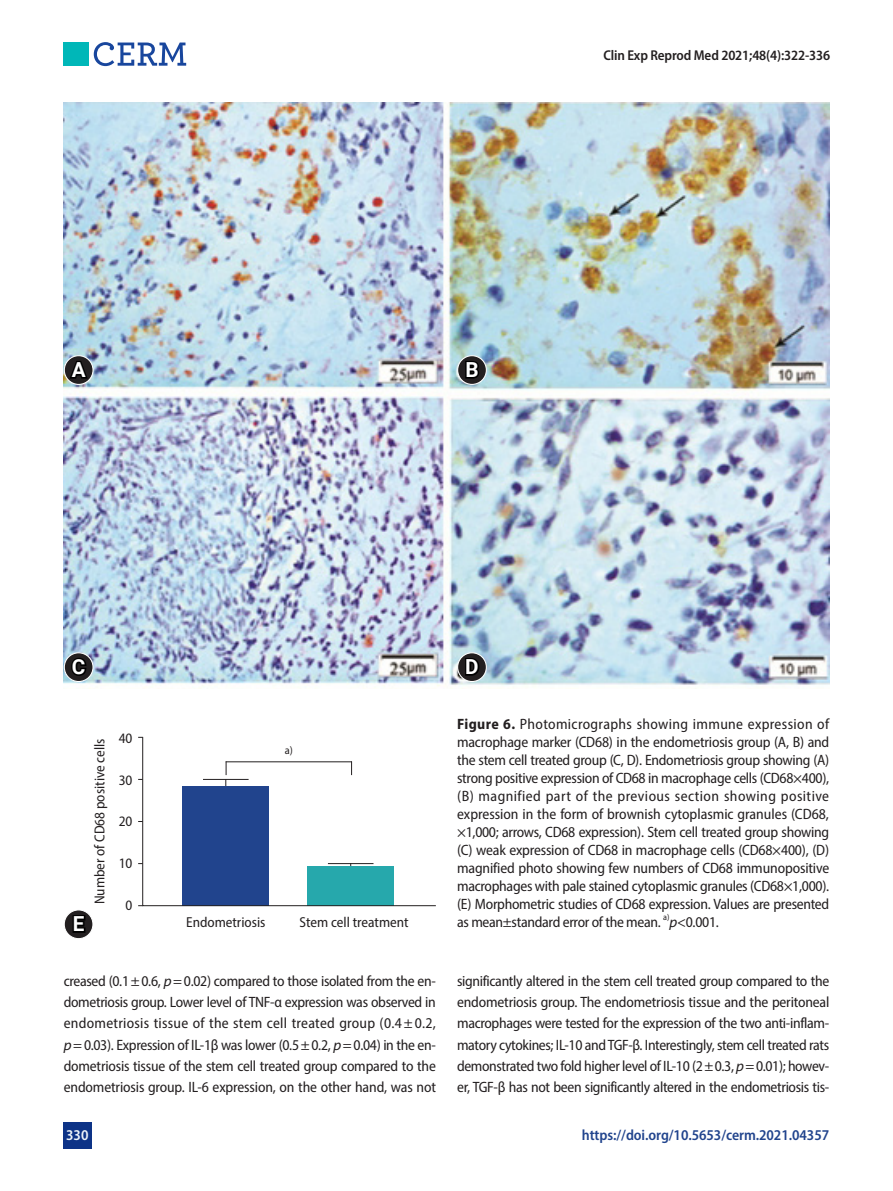
<style>
.page{position:relative;width:893px;height:1191px;background:#fff}
.page>*{position:absolute;margin:0;border:0;box-sizing:border-box;transform-origin:0 0}
.t1{font:700 20.7px "Roboto";color:#fff}
.body{font:semi-condensed 15px/21.1px "Myriad Pro";letter-spacing:-.02em;color:#231f20;text-align:justify}
.fig-caption{font:semi-condensed 15px/18px "Myriad Pro";letter-spacing:-.02em;color:#231f20;text-align:justify}
.t2{font:600 semi-condensed 15px "Myriad Pro";letter-spacing:-.005em;color:#21448d}
.t3{font:600 semi-condensed 15px "Myriad Pro";color:#edf3f9}
.t4{font:semi-condensed 14.4px "Myriad Pro";color:#231f20}
.t5{font:600 semi-condensed 14.25px "Myriad Pro";letter-spacing:-.01em;color:#231f20}
.t6{font:semi-condensed 11.25px "Myriad Pro";color:#231f20}
.fig-caption-2{font:semi-condensed 8.7px "Myriad Pro";color:#231f20}
.s1{font-weight:700}
.s2{font-style:italic;font-stretch:normal}
</style>
<div class="page">
<img style="left:64px;top:102px;width:765px;height:584px">
<svg style="left:142px;top:736px;width:294px;height:170px"></svg>
<svg style="left:64px;top:910px;width:29px;height:28px"></svg>
<div style="left:64px;top:909px;width:29px;height:30px;border:1px solid #fff;border-radius:50%"></div>
<svg style="left:71px;top:913px;width:16px;height:21px"></svg>
<svg style="left:64px;top:356px;width:29px;height:28px"></svg>
<div style="left:64px;top:355px;width:30px;height:30px;border:1px solid #fff;border-radius:50%"></div>
<svg style="left:67px;top:359px;width:23px;height:22px"></svg>
<svg style="left:64px;top:653px;width:29px;height:28px"></svg>
<div style="left:64px;top:652px;width:30px;height:30px;border:1px solid #fff;border-radius:50%"></div>
<svg style="left:69px;top:655px;width:19px;height:23px"></svg>
<div style="left:458px;top:356px;width:28px;height:28px;background:#231f20;border-radius:50%"></div>
<div style="left:457px;top:355px;width:30px;height:30px;border:1px solid #fff;border-radius:50%"></div>
<svg style="left:464px;top:358px;width:17px;height:21px"></svg>
<div style="left:458px;top:653px;width:28px;height:28px;background:#231f20;border-radius:50%"></div>
<div style="left:457px;top:652px;width:30px;height:30px;border:1px solid #fff;border-radius:50%"></div>
<svg style="left:464px;top:655px;width:18px;height:22px"></svg>
<div style="left:63px;top:1122px;width:28px;height:27px;background:#0d3387"></div>
<div style="left:63px;top:42px;width:25px;height:24px;background:#00b7b8"></div>
<svg style="left:94px;top:42px;width:92px;height:24px"></svg>
<p class="t5" style="left:603px;top:46px;width:228px">Clin Exp Reprod Med 2021;48(4):322-336</p>
<p class="t1" style="left:72px;top:355px;width:15px">A</p>
<p class="t1" style="left:465px;top:355px;width:15px">B</p>
<p class="t1" style="left:72px;top:652px;width:15px">C</p>
<p class="t4" style="left:91px;top:904px;width:167px;rotate:-90deg">Number of CD68 positive cells</p>
<p class="t4" style="left:119px;top:729px;width:15px">40</p>
<p class="t4" style="left:119px;top:771px;width:15px">30</p>
<p class="t4" style="left:119px;top:812px;width:15px">20</p>
<p class="t4" style="left:119px;top:854px;width:15px">10</p>
<p class="t4" style="left:126px;top:896px;width:8px">0</p>
<p class="t1" style="left:73px;top:909px;width:13px">E</p>
<p class="t4" style="left:186px;top:913px;width:81px">Endometriosis</p>
<p class="t6" style="left:285px;top:743px;width:10px">a)</p>
<p class="t4" style="left:300px;top:913px;width:110px">Stem cell treatment</p>
<p class="t1" style="left:465px;top:652px;width:15px">D</p>
<p class="fig-caption" style="left:457px;top:714px;width:374px"><span class="s1">Figure 6.</span> Photomicrographs showing immune expression of macrophage marker (CD68) in the endometriosis group (A, B) and the stem cell treated group (C, D). Endometriosis group showing (A) strong positive expression of CD68 in macrophage cells (CD68×400), (B) magnified part of the previous section showing positive expression in the form of brownish cytoplasmic granules (CD68, ×1,000; arrows, CD68 expression). Stem cell treated group showing (C) weak expression of CD68 in macrophage cells (CD68×400), (D) magnified photo showing few numbers of CD68 immunopositive macrophages with pale stained cytoplasmic granules (CD68×1,000). (E) Morphometric studies of CD68 expression. Values are presented as mean±standard error of the mean.</p>
<p class="fig-caption-2" style="left:663px;top:911px;width:8px">a)</p>
<p class="fig-caption" style="left:670px;top:912px;width:51px"><span class="s2">p</span>&lt;0.001.</p>
<p class="body" style="left:64px;top:970px;width:374px">creased (0.1 ± 0.6, <span class="s2">p</span>= 0.02) compared to those isolated from the en&shy;dometriosis group. Lower level of TNF-α expression was observed in endometriosis tissue of the stem cell treated group (0.4 ±0.2, <span class="s2">p</span>= 0.03). Expression of IL-1β was lower (0.5 ± 0.2, <span class="s2">p</span>= 0.04) in the en&shy;dometriosis tissue of the stem cell treated group compared to the endometriosis group. IL-6 expression, on the other hand, was not</p>
<p class="body" style="left:457px;top:970px;width:374px">significantly altered in the stem cell treated group compared to the endometriosis group. The endometriosis tissue and the peritoneal macrophages were tested for the expression of the two anti-inflam&shy;matory cytokines; IL-10 and TGF-β. Interestingly, stem cell treated rats demonstrated two fold higher level of IL-10 (2 ± 0.3, <span class="s2">p</span>= 0.01); howev&shy;er, TGF-β has not been significantly altered in the endometriosis tis-</p>
<p class="t3" style="left:66px;top:1125px;width:24px">330</p>
<p class="t2" style="left:582px;top:1125px;width:249px">https://doi.org/10.5653/cerm.2021.04357</p>
</div>
